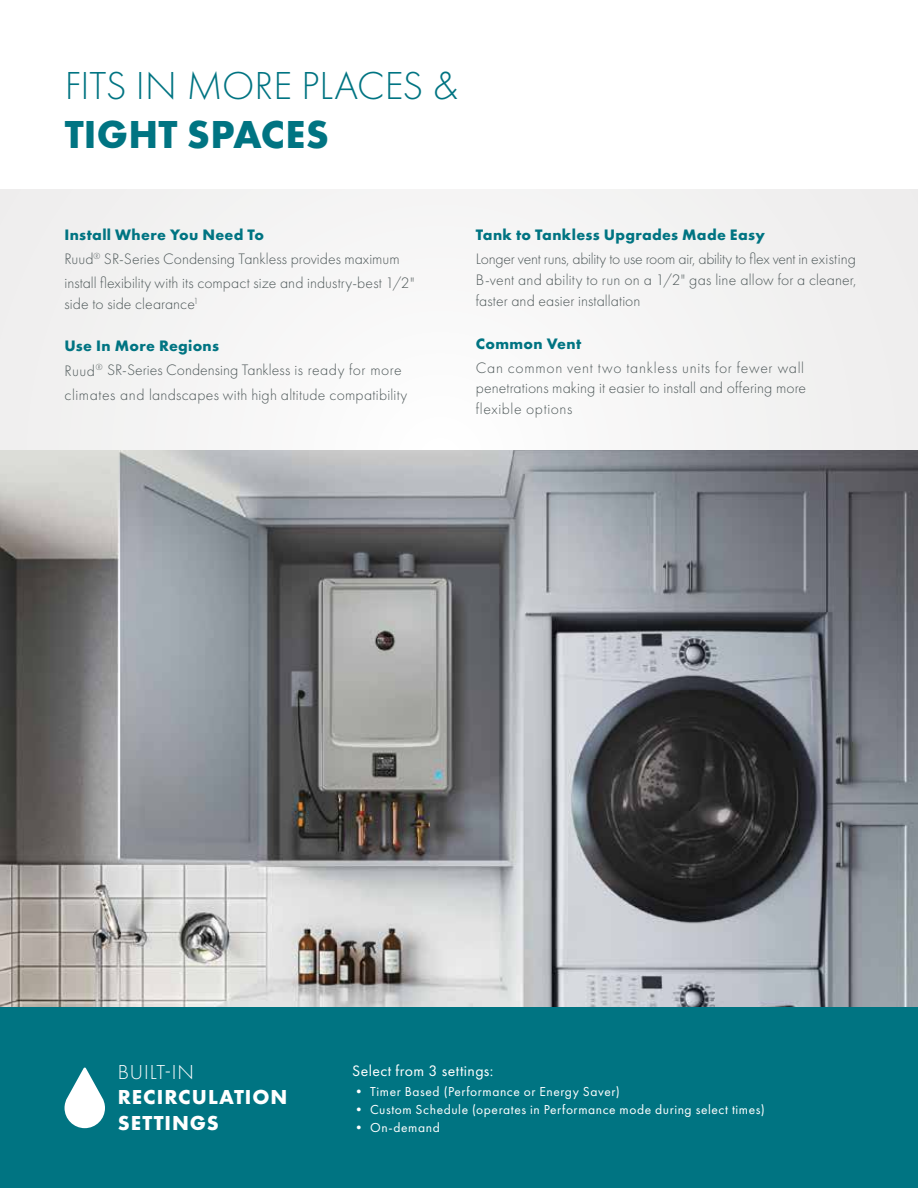
<style>
.page{position:relative;width:918px;height:1188px;background:#fff}
.page>*{position:absolute;margin:0;border:0;box-sizing:border-box;transform-origin:0 0}
.t1{font:300 40.5px "Futura PT";letter-spacing:-.005em;color:#007482}
.t2{font:700 40.5px "Futura PT";letter-spacing:.005em;color:#007482}
.t3{font:700 21px/25.2px "Futura PT";letter-spacing:.05em;color:#fff}
.t4{font:300 21px "Futura PT";letter-spacing:.045em;color:#fff}
.t5{font:300 15.75px/24px "Futura PT";letter-spacing:.005em;color:#4e5859}
.t6{font:300 15.75px/21px "Futura PT";letter-spacing:.035em;color:#4e5859}
.t7{font:700 15.75px "Futura PT";letter-spacing:.02em;color:#007482}
.t8{font:15.75px "Futura PT";letter-spacing:.025em;color:#fff}
.t9{font:13.5px "Futura PT";letter-spacing:.04em;color:#fff}
.s1{font-weight:700;color:#007482}
</style>
<div class="page">
<div style="left:0;top:189px;width:918px;height:562px;background:#f4f4f4"></div>
<img style="left:0;top:450px;width:918px;height:557px">
<div style="left:0;top:1007px;width:918px;height:181px;background:#007482"></div>
<svg style="left:65px;top:1068px;width:40px;height:60px"></svg>
<h1 class="t1" style="left:65px;top:62px;width:395px">FITS IN MORE PLACES &amp;</h1>
<h1 class="t2" style="left:65px;top:108px;width:266px">TIGHT SPACES</h1>
<p class="t5" style="left:65px;top:223px;width:351px"><span class="s1">Install Where You Need To<br></span>Ruud<sup>®</sup> SR-Series Condensing Tankless provides maximum install flexibility with its compact size and industry-best 1/2"</p>
<p class="t5" style="left:65px;top:292px;width:136px">side to side clearance<sup>1</sup></p>
<p class="t5" style="left:65px;top:334px;width:344px"><span class="s1">Use In More Regions<br></span>Ruud<sup>®</sup> SR-Series Condensing Tankless is ready for more climates and landscapes with high altitude compatibility</p>
<p class="t7" style="left:476px;top:224px;width:291px">Tank to Tankless Upgrades Made Easy</p>
<p class="t5" style="left:476px;top:248px;width:382px;line-height:21px;text-align:justify">Longer vent runs, ability to use room air, ability to flex vent in existing B-vent and ability to run on a 1/2" gas line allow for a cleaner, faster and easier installation</p>
<p class="t7" style="left:476px;top:333px;width:107px">Common Vent</p>
<p class="t6" style="left:476px;top:357px;width:332px">Can common vent two tankless units for fewer wall penetrations making it easier to install and offering more flexible options</p>
<h2 class="t4" style="left:118px;top:1060px;width:77px">BUILT-IN</h2>
<h2 class="t3" style="left:118px;top:1084px;width:171px">RECIRCULATION<br>SETTINGS</h2>
<p class="t8" style="left:352px;top:1061px;width:143px">Select from 3 settings:</p>
<p class="t9" style="left:352px;top:1083px;width:269px">• Timer Based (Performance or Energy Saver)</p>
<p class="t9" style="left:352px;top:1101px;width:414px">• Custom Schedule (operates in Performance mode during select times)</p>
<p class="t9" style="left:352px;top:1119px;width:89px">• On-demand</p>
</div>
